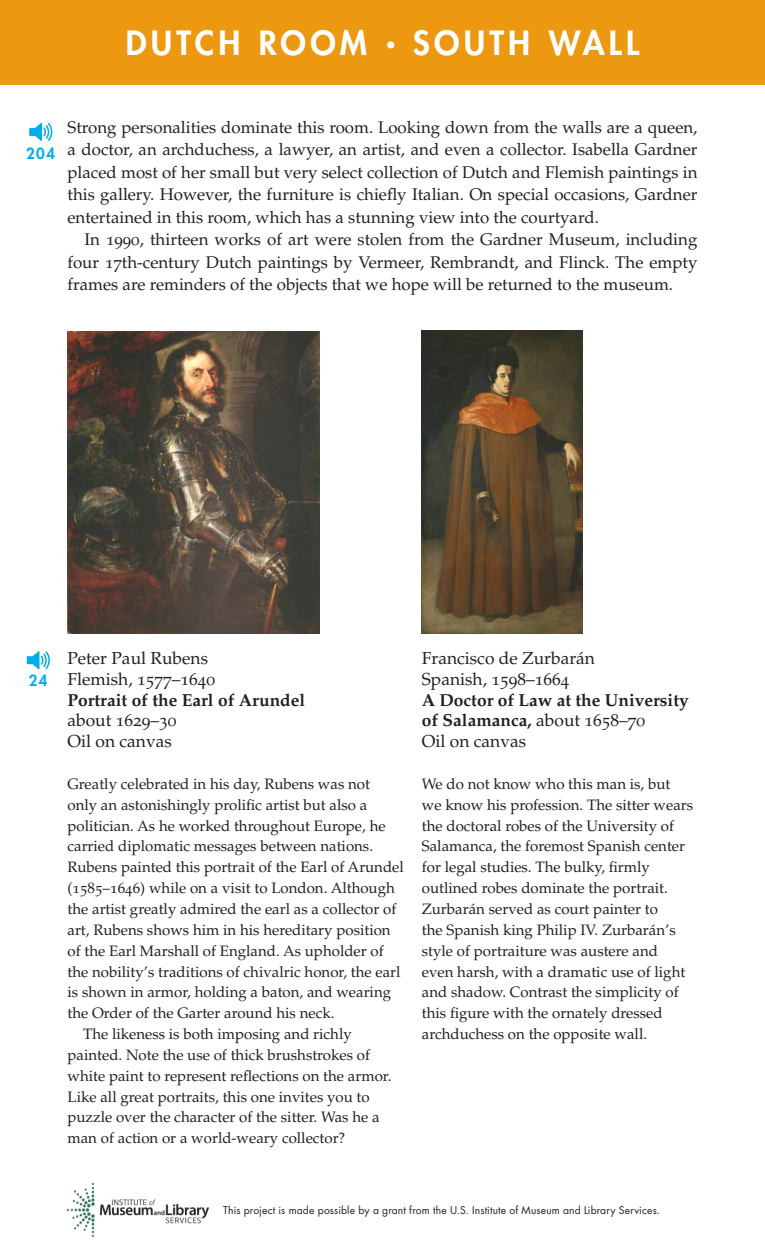
<style>
.page{position:relative;width:765px;height:1260px;background:#fff}
.page>*{position:absolute;margin:0;border:0;box-sizing:border-box;transform-origin:0 0}
.t1{font:800 32.5px "Futura Std";letter-spacing:.13em;color:#fff}
.t2{font:17.38px "Palatino LT Std";color:#231f20}
.t3{font:700 17.38px/20.9px "Palatino LT Std";color:#231f20}
.t4{font:16.88px/22.5px "Palatino LT Std";color:#231f20;text-align:justify}
.t5{font:15px/20.9px "Palatino LT Std";color:#231f20}
.t6{font:800 15px "Futura Std";color:#00aeef}
.t7{font:10.38px "Futura Std";letter-spacing:.015em;color:#231f20}
.s1{font-size:18.75px}
.s2{font-weight:400}
</style>
<div class="page">
<div style="left:0;top:0;width:765px;height:85px;background:#ec9911"></div>
<img style="left:68px;top:332px;width:251px;height:302px">
<img style="left:421px;top:331px;width:161px;height:303px">
<img style="left:27px;top:651px;width:23px;height:18px">
<img style="left:29px;top:123px;width:23px;height:18px">
<img style="left:68px;top:1184px;width:141px;height:52px">
<p class="t1" style="left:126px;top:23px;width:515px">DUTCH ROOM <span class="s1">•</span> SOUTH WALL</p>
<p class="t6" style="left:26px;top:144px;width:30px">204</p>
<p class="t4" style="left:68px;top:116px;width:632px">Strong personalities dominate this room. Looking down from the walls are a queen, a doctor, an archduchess, a lawyer, an artist, and even a collector. Isabella Gardner placed most of her small but very select collection of Dutch and Flemish paintings in this gallery. However, the furniture is chiefly Italian. On special occasions, Gardner entertained in this room, which has a stunning view into the courtyard.</p>
<p class="t4" style="left:68px;top:228px;width:631px;text-indent:17px">In 1990, thirteen works of art were stolen from the Gardner Museum, including four 17th-century Dutch paintings by Vermeer, Rembrandt, and Flinck. The empty frames are reminders of the objects that we hope will be returned to the museum.</p>
<p class="t6" style="left:29px;top:671px;width:20px">24</p>
<p class="t2" style="left:68px;top:648px;width:142px">Peter Paul Rubens</p>
<p class="t2" style="left:68px;top:669px;width:149px">Flemish, 1577–1640</p>
<p class="t3" style="left:68px;top:689px;width:239px">Portrait of the Earl of Arundel</p>
<p class="t2" style="left:68px;top:710px;width:111px">about 1629–30</p>
<p class="t2" style="left:68px;top:731px;width:106px">Oil on canvas</p>
<p class="t5" style="left:68px;top:774px;width:338px">Greatly celebrated in his day, Rubens was not<br>only an astonishingly prolific artist but also a politician. As he worked throughout Europe, he carried diplomatic messages between nations.<br>Rubens painted this portrait of the Earl of Arundel (1585–1646) while on a visit to London. Although the artist greatly admired the earl as a collector of art, Rubens shows him in his hereditary position of the Earl Marshall of England. As upholder of the nobility’s traditions of chivalric honor, the earl is shown in armor, holding a baton, and wearing the Order of the Garter around his neck.</p>
<p class="t5" style="left:68px;top:1024px;width:326px;text-indent:16px">The likeness is both imposing and richly painted. Note the use of thick brushstrokes of white paint to represent reflections on the armor.<br>Like all great portraits, this one invites you to puzzle over the character of the sitter. Was he a man of action or a world-weary collector?</p>
<p class="t2" style="left:422px;top:648px;width:175px">Francisco de Zurbarán</p>
<p class="t2" style="left:422px;top:669px;width:149px">Spanish, 1598–1664</p>
<p class="t3" style="left:422px;top:689px;width:268px">A Doctor of Law at the University of Salamanca, <span class="s2">about 1658–70</span></p>
<p class="t2" style="left:422px;top:731px;width:106px">Oil on canvas</p>
<p class="t5" style="left:422px;top:774px;width:273px">We do not know who this man is, but we know his profession. The sitter wears the doctoral robes of the University of Salamanca, the foremost Spanish center for legal studies. The bulky, firmly outlined robes dominate the portrait.<br>Zurbarán served as court painter to<br>the Spanish king Philip IV. Zurbarán’s style of portraiture was austere and even harsh, with a dramatic use of light and shadow. Contrast the simplicity of this figure with the ornately dressed archduchess on the opposite wall.</p>
<p class="t7" style="left:223px;top:1203px;width:438px">This project is made possible by a grant from the U.S. Institute of Museum and Library Services.</p>
</div>
